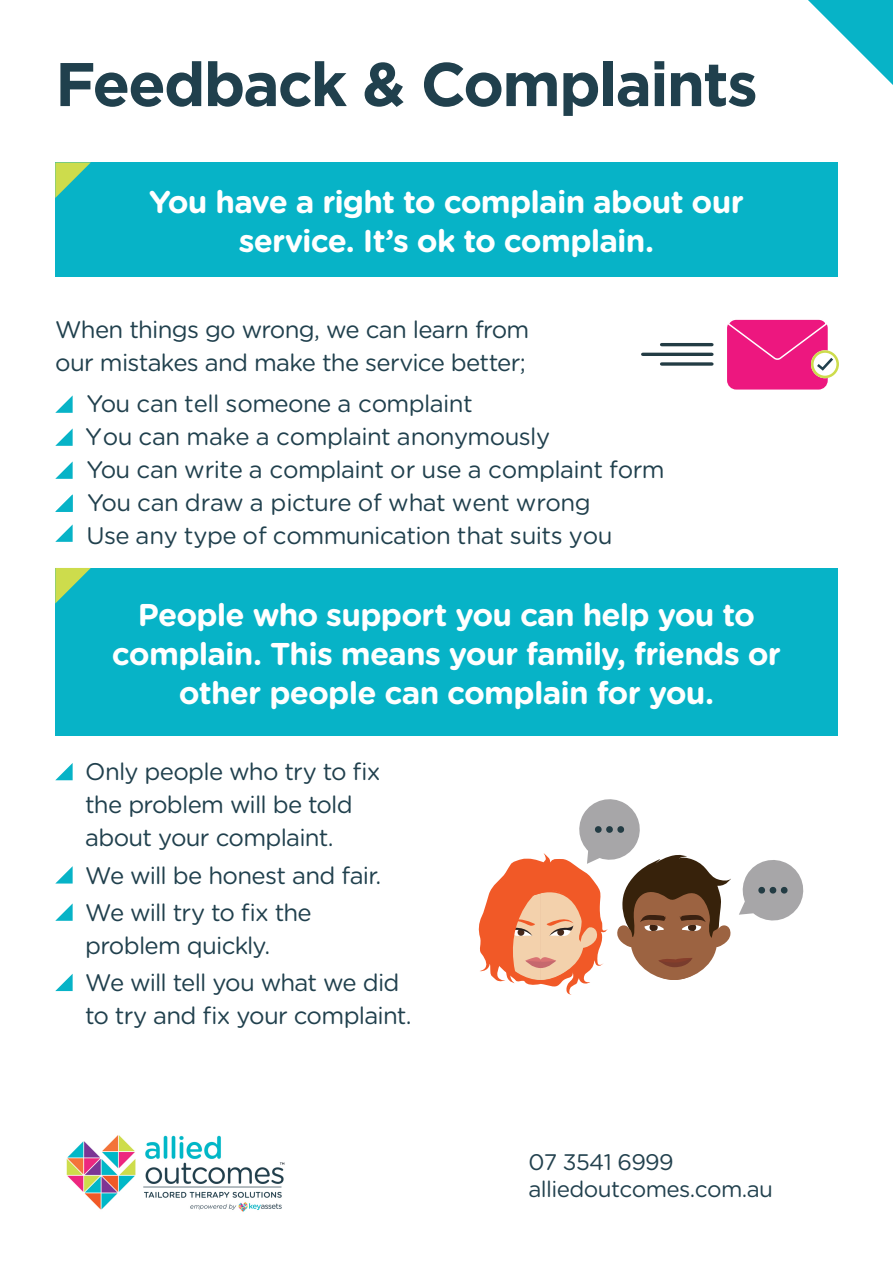
<style>
.page{position:relative;width:893px;height:1263px;background:#fff}
.page>*{position:absolute;margin:0;border:0;box-sizing:border-box;transform-origin:0 0}
.t1{font:700 61.5px "Gotham HTF";letter-spacing:-.03em;color:#20404d}
.t2{font:700 31.5px/39px "Gotham Rounded";letter-spacing:-.025em;color:#fff;text-align:center}
.t3{font:24px/33px "Gotham Rounded";letter-spacing:-.025em;color:#20404d}
.t4{font:22.5px/27px "Gotham Rounded";letter-spacing:-.025em;color:#22414e}
</style>
<div class="page">
<div style="left:55px;top:162px;width:783px;height:115px;background:#07b3c7"></div>
<div style="left:55px;top:568px;width:783px;height:168px;background:#07b3c7"></div>
<svg style="left:55px;top:395px;width:18px;height:18px"></svg>
<svg style="left:55px;top:428px;width:18px;height:18px"></svg>
<svg style="left:55px;top:461px;width:18px;height:18px"></svg>
<svg style="left:55px;top:763px;width:18px;height:17px"></svg>
<svg style="left:56px;top:866px;width:17px;height:17px"></svg>
<svg style="left:55px;top:903px;width:18px;height:18px"></svg>
<svg style="left:55px;top:974px;width:18px;height:17px"></svg>
<svg style="left:727px;top:319px;width:112px;height:71px"></svg>
<hr style="left:643px;top:353px;width:69px;height:3px;background:#233c44">
<hr style="left:662px;top:343px;width:50px;height:3px;background:#233c44">
<svg style="left:662px;top:362px;width:50px;height:4px"></svg>
<svg style="left:739px;top:860px;width:65px;height:61px"></svg>
<svg style="left:478px;top:799px;width:253px;height:196px"></svg>
<svg style="left:55px;top:162px;width:36px;height:36px"></svg>
<svg style="left:808px;top:0;width:85px;height:85px"></svg>
<svg style="left:55px;top:568px;width:36px;height:35px"></svg>
<img style="left:67px;top:1135px;width:218px;height:77px">
<svg style="left:55px;top:494px;width:18px;height:18px"></svg>
<svg style="left:55px;top:524px;width:18px;height:18px"></svg>
<h1 class="t1" style="left:55px;top:49px;width:704px">Feedback &amp; Complaints</h1>
<h2 class="t2" style="left:149px;top:181px;width:596px">You have a right to complain about our service. It’s ok to complain.</h2>
<p class="t3" style="left:55px;top:312px;width:476px">When things go wrong, we can learn from our mistakes and make the service better;</p>
<p class="t3" style="left:85px;top:386px;width:581px">You can tell someone a complaint<br>You can make a complaint anonymously<br>You can write a complaint or use a complaint form You can draw a picture of what went wrong<br>Use any type of communication that suits you</p>
<h2 class="t2" style="left:112px;top:594px;width:671px">People who support you can help you to complain. This means your family, friends or other people can complain for you.</h2>
<p class="t3" style="left:85px;top:754px;width:297px">Only people who try to fix the problem will be told about your complaint.</p>
<p class="t3" style="left:85px;top:855px;width:298px;line-height:37.2px">We will be honest and fair.<br>We will try to fix the</p>
<p class="t3" style="left:85px;top:926px;width:316px;line-height:37.2px">problem quickly.<br>We will tell you what we did</p>
<p class="t3" style="left:85px;top:998px;width:328px">to try and fix your complaint.</p>
<p class="t4" style="left:528px;top:1148px;width:246px">07 3541 6999 alliedoutcomes.com.au</p>
</div>
